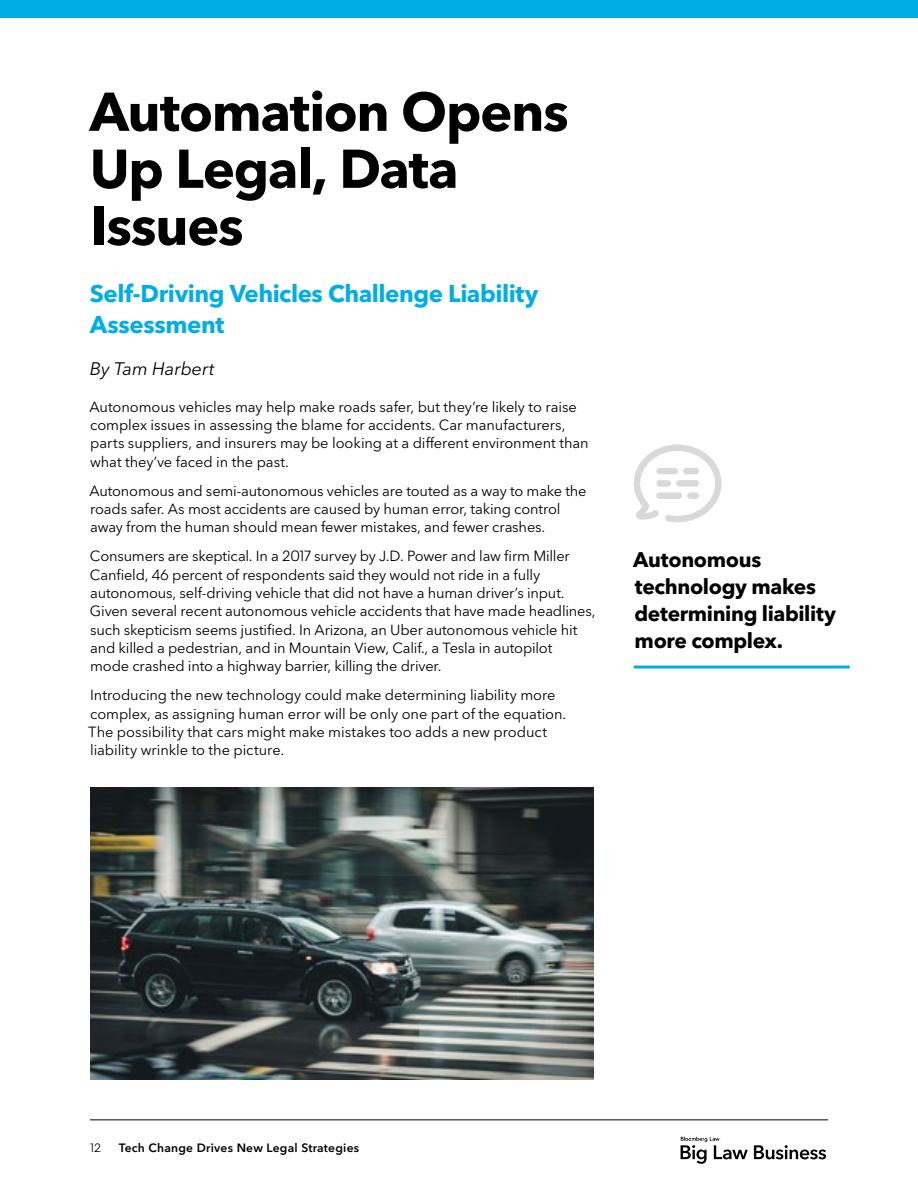
<style>
.page{position:relative;width:918px;height:1188px;background:#fff}
.page>*{position:absolute;margin:0;border:0;box-sizing:border-box;transform-origin:0 0}
.t1{font:700 54px/57px "Avenir Next P For BBG";letter-spacing:-.025em;color:#000}
.t2{font:700 24px/31.5px "Avenir Next P For BBG";letter-spacing:-.015em;color:#00aee5}
.t3{font:700 21px/27px "Avenir Next P For BBG";letter-spacing:-.02em;color:#000}
.t4{font:italic 18px "Avenir Next P For BBG";letter-spacing:-.005em;color:#000}
.t5{font:14.7px/18.3px "Avenir Next P For BBG";letter-spacing:-.01em;color:#000}
.t6{font:600 12px "Avenir Next P For BBG";letter-spacing:.02em;color:#000}
.t7{font:12px "Avenir Next P For BBG";color:#000}
</style>
<div class="page">
<hr style="left:90px;top:1120px;width:738px;height:1px;background:#000">
<div style="left:0;top:0;width:918px;height:18px;background:#00aee5"></div>
<svg style="left:681px;top:1137px;width:67px;height:27px"></svg>
<svg style="left:754px;top:1145px;width:72px;height:14px"></svg>
<hr style="left:634px;top:666px;width:216px;height:3px;background:#00aee5">
<svg style="left:634px;top:444px;width:88px;height:78px"></svg>
<div style="left:683px;top:468px;width:16px;height:6px;background:#d9d9d9;border-radius:3px"></div>
<div style="left:656px;top:468px;width:22px;height:6px;background:#d9d9d9;border-radius:3px"></div>
<div style="left:676px;top:480px;width:23px;height:7px;background:#d9d9d9;border-radius:3px"></div>
<div style="left:656px;top:480px;width:15px;height:7px;background:#d9d9d9;border-radius:3px"></div>
<div style="left:687px;top:492px;width:12px;height:7px;background:#d9d9d9;border-radius:3px"></div>
<div style="left:656px;top:492px;width:26px;height:7px;background:#d9d9d9;border-radius:3px"></div>
<img style="left:90px;top:788px;width:504px;height:292px">
<h1 class="t1" style="left:90px;top:83px;width:481px">Automation Opens<br>Up Legal, Data<br>Issues</h1>
<h2 class="t2" style="left:90px;top:278px;width:450px">Self-Driving Vehicles Challenge Liability<br>Assessment</h2>
<p class="t4" style="left:90px;top:358px;width:126px">By Tam Harbert</p>
<p class="t5" style="left:89px;top:397px;width:501px">Autonomous vehicles may help make roads safer, but they’re likely to raise complex issues in assessing the blame for accidents. Car manufacturers, parts suppliers, and insurers may be looking at a different environment than what they’ve faced in the past.</p>
<p class="t5" style="left:89px;top:481px;width:499px">Autonomous and semi-autonomous vehicles are touted as a way to make the roads safer. As most accidents are caused by human error, taking control away from the human should mean fewer mistakes, and fewer crashes.</p>
<p class="t5" style="left:90px;top:547px;width:507px">Consumers are skeptical. In a 2017 survey by J.D. Power and law firm Miller Canfield, 46 percent of respondents said they would not ride in a fully autonomous, self-driving vehicle that did not have a human driver’s input.<br>Given several recent autonomous vehicle accidents that have made headlines, such skepticism seems justified. In Arizona, an Uber autonomous vehicle hit and killed a pedestrian, and in Mountain View, Calif., a Tesla in autopilot<br>mode crashed into a highway barrier, killing the driver.</p>
<p class="t5" style="left:88px;top:686px;width:479px">Introducing the new technology could make determining liability more complex, as assigning human error will be only one part of the equation.<br>The possibility that cars might make mistakes too adds a new product liability wrinkle to the picture.</p>
<h3 class="t3" style="left:633px;top:546px;width:204px">Autonomous technology makes determining liability more complex.</h3>
<p class="t7" style="left:90px;top:1141px;width:12px">12</p>
<p class="t6" style="left:119px;top:1141px;width:242px">Tech Change Drives New Legal Strategies</p>
</div>
